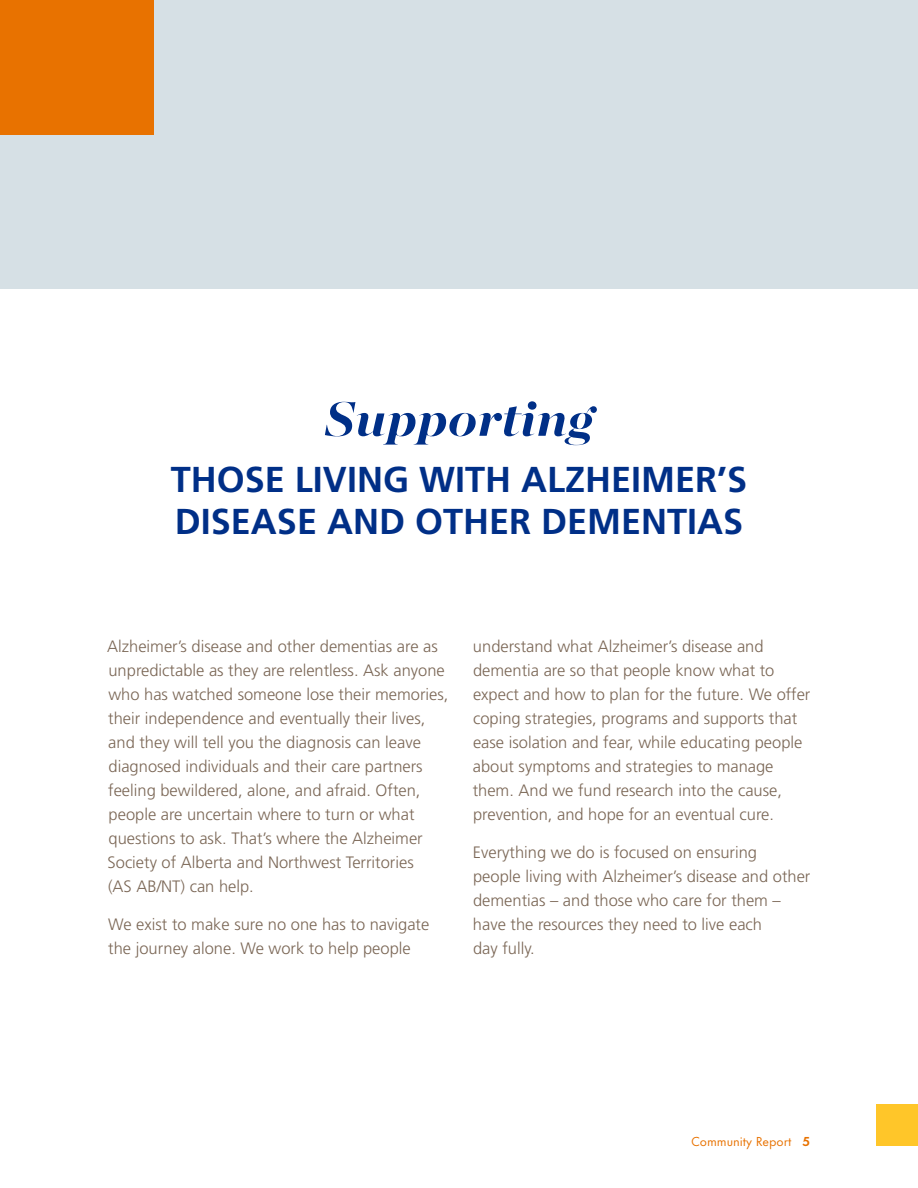
<style>
.page{position:relative;width:918px;height:1188px;background:#fff}
.page>*{position:absolute;margin:0;border:0;box-sizing:border-box;transform-origin:0 0}
.t1{font:italic 700 54px "Majesti Banner";color:#002f87}
.t2{font:700 36px/42px "Frutiger";color:#002f87}
.t3{font:300 16.5px/24px "Frutiger";color:#7b6756}
.t4{font:12px "Futura Now Text";color:#e87200}
.s1{font-weight:700}
</style>
<div class="page">
<div style="left:0;top:0;width:918px;height:288px;background:#d6e0e5"></div>
<div style="left:0;top:0;width:153px;height:135px;background:#e87200"></div>
<div style="left:876px;top:1104px;width:42px;height:42px;background:#ffc629"></div>
<h1 class="t1" style="left:324px;top:384px;width:271px">Supporting</h1>
<h2 class="t2" style="left:171px;top:458px;width:578px">THOSE LIVING WITH ALZHEIMER’S<br>DISEASE AND OTHER DEMENTIAS</h2>
<p class="t3" style="left:107px;top:635px;width:343px">Alzheimer’s disease and other dementias are as unpredictable as they are relentless. Ask anyone who has watched someone lose their memories, their independence and eventually their lives, and they will tell you the diagnosis can leave diagnosed individuals and their care partners feeling bewildered, alone, and afraid. Often, people are uncertain where to turn or what questions to ask. That’s where the Alzheimer Society of Alberta and Northwest Territories<br>(AS AB/NT) can help.</p>
<p class="t3" style="left:108px;top:912px;width:323px">We exist to make sure no one has to navigate the journey alone. We work to help people</p>
<p class="t3" style="left:473px;top:635px;width:339px">understand what Alzheimer’s disease and dementia are so that people know what to expect and how to plan for the future. We offer coping strategies, programs and supports that ease isolation and fear, while educating people about symptoms and strategies to manage them. And we fund research into the cause, prevention, and hope for an eventual cure.</p>
<p class="t3" style="left:473px;top:840px;width:339px">Everything we do is focused on ensuring<br>people living with Alzheimer’s disease and other dementias – and those who care for them – have the resources they need to live each<br>day fully.</p>
<p class="t4" style="left:691px;top:1132px;width:120px">Community Report <span class="s1">5</span></p>
</div>
